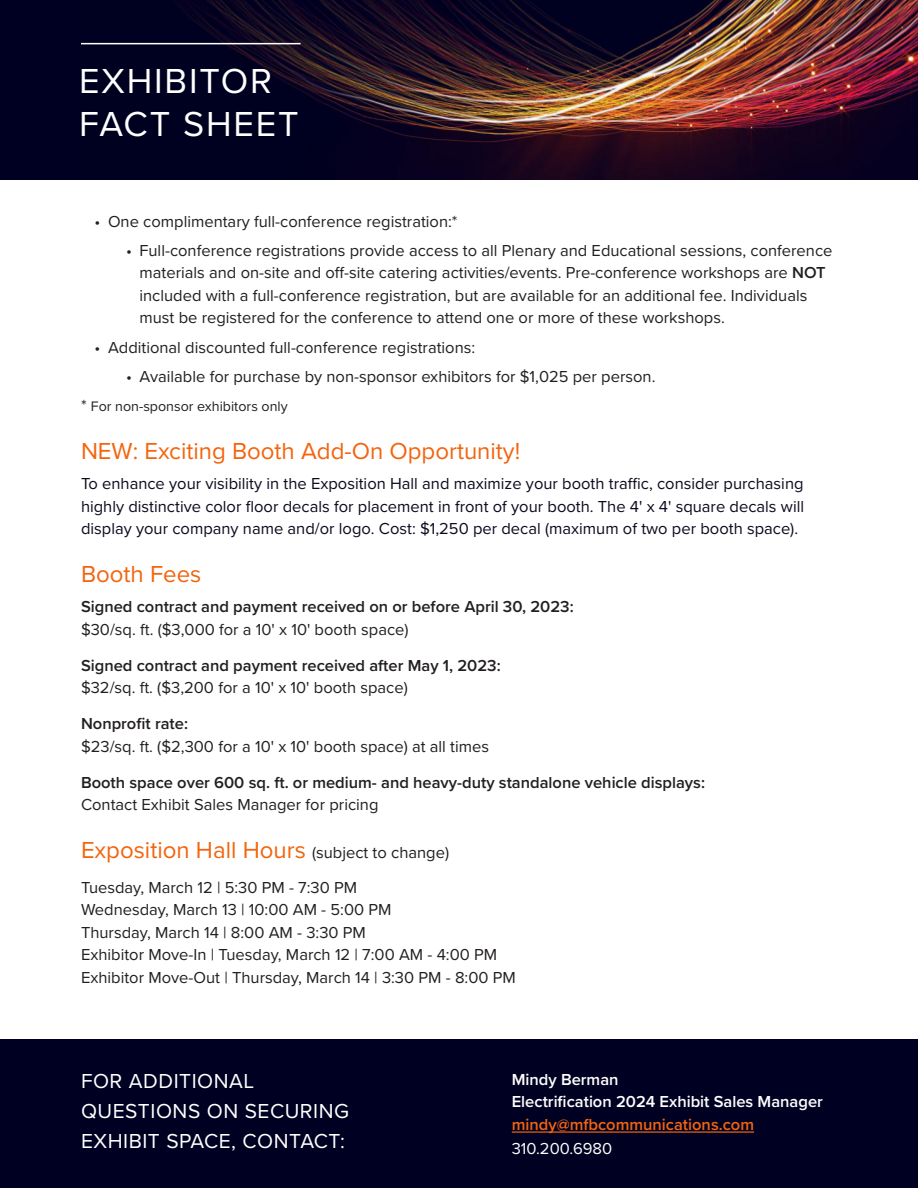
<style>
.page{position:relative;width:918px;height:1188px;background:#fff}
.page>*{position:absolute;margin:0;border:0;box-sizing:border-box;transform-origin:0 0}
.t1{font:36px/43.2px "Proxima Nova";letter-spacing:.05em;color:#fff}
.Subheader_2{font:24px "Proxima Nova";color:#f3640d}
.Subheader{font:21px/30px "Proxima Nova";letter-spacing:.025em;color:#fff}
.Subheader_2-2{font:16.5px/22.5px "Proxima Nova";color:#231f20}
.Body{font:600 16.5px/22.5px "Proxima Nova";color:#231f20}
.Body-2{font:16.5px/22.5px "Proxima Nova";color:#0b0b1f;text-align:justify}
.Body-3{font:600 16.5px/22.5px "Proxima Nova";color:#fff}
.Body-4{font:16.5px/22.5px "Proxima Nova";color:#231f20}
.Body-5{font:16.5px "Proxima Nova";color:#fff}
.Body-6{font:14.25px "Proxima Nova";color:#231f20}
.s1{font-weight:600}
.s2{font-size:16.5px}
.s3{font-weight:400}
.s4{font-size:16.5px;color:#231f20}
.s5{color:#f3640d}
</style>
<div class="page">
<div style="left:0;top:0;width:918px;height:180px;background:#002"></div>
<img style="left:81px;top:0;width:837px;height:180px">
<hr style="left:81px;top:43px;width:220px;height:1px;background:#fff">
<div style="left:0;top:1040px;width:918px;height:148px;background:#002"></div>
<hr style="left:512px;top:1131px;width:242px;height:2px;background:#f3640d">
<p class="t1" style="left:79px;top:58px;width:221px">EXHIBITOR<br>FACT SHEET</p>
<p class="Subheader_2-2" style="left:94px;top:209px;width:365px">• One complimentary full-conference registration:*</p>
<p class="Subheader_2-2" style="left:140px;top:238px;width:694px;text-indent:-14px">• Full-conference registrations provide access to all Plenary and Educational sessions, conference materials and on-site and off-site catering activities/events. Pre-conference workshops are <span class="s1">NOT </span>included with a full-conference registration, but are available for an additional fee. Individuals must be registered for the conference to attend one or more of these workshops.</p>
<p class="Subheader_2-2" style="left:94px;top:335px;width:382px">• Additional discounted full-conference registrations:</p>
<p class="Subheader_2-2" style="left:126px;top:364px;width:531px">• Available for purchase by non-sponsor exhibitors for $1,025 per person.</p>
<p class="Body-6" style="left:81px;top:396px;width:208px"><span class="s2">*</span> For non-sponsor exhibitors only</p>
<p class="Subheader_2" style="left:81px;top:433px;width:441px">NEW: Exciting Booth Add-On Opportunity!</p>
<p class="Body-2" style="left:81px;top:472px;width:725px">To enhance your visibility in the Exposition Hall and maximize your booth traffic, consider purchasing highly distinctive color floor decals for placement in front of your booth. The 4' x 4' square decals will display your company name and/or logo. Cost: $1,250 per decal (maximum of two per booth space).</p>
<p class="Subheader_2" style="left:81px;top:556px;width:122px">Booth Fees</p>
<p class="Body" style="left:81px;top:595px;width:494px">Signed contract and payment received on or before April 30, 2023: <span class="s3">$30/sq. ft. ($3,000 for a 10' x 10' booth space)</span></p>
<p class="Body" style="left:81px;top:653px;width:421px">Signed contract and payment received after May 1, 2023: <span class="s3">$32/sq. ft. ($3,200 for a 10' x 10' booth space)</span></p>
<p class="Body-4" style="left:81px;top:712px;width:410px"><span class="s1">Nonprofit rate:<br></span>$23/sq. ft. ($2,300 for a 10' x 10' booth space) at all times</p>
<p class="Body" style="left:81px;top:770px;width:626px">Booth space over 600 sq. ft. or medium- and heavy-duty standalone vehicle displays:<br><span class="s3">Contact Exhibit Sales Manager for pricing</span></p>
<p class="Subheader_2" style="left:81px;top:832px;width:370px">Exposition Hall Hours <span class="s4">(subject to change)</span></p>
<p class="Subheader_2-2" style="left:81px;top:875px;width:436px">Tuesday, March 12 | 5:30 PM - 7:30 PM<br>Wednesday, March 13 | 10:00 AM - 5:00 PM<br>Thursday, March 14 | 8:00 AM - 3:30 PM<br>Exhibitor Move-In | Tuesday, March 12 | 7:00 AM - 4:00 PM Exhibitor Move-Out | Thursday, March 14 | 3:30 PM - 8:00 PM</p>
<p class="Subheader" style="left:81px;top:1065px;width:270px">FOR ADDITIONAL<br>QUESTIONS ON SECURING<br>EXHIBIT SPACE, CONTACT:</p>
<p class="Body-3" style="left:512px;top:1067px;width:313px">Mindy Berman<br>Electrification 2024 Exhibit Sales Manager <span class="s5">mindy@mfbcommunications.com</span></p>
<p class="Body-5" style="left:512px;top:1136px;width:102px">310.200.6980</p>
</div>
